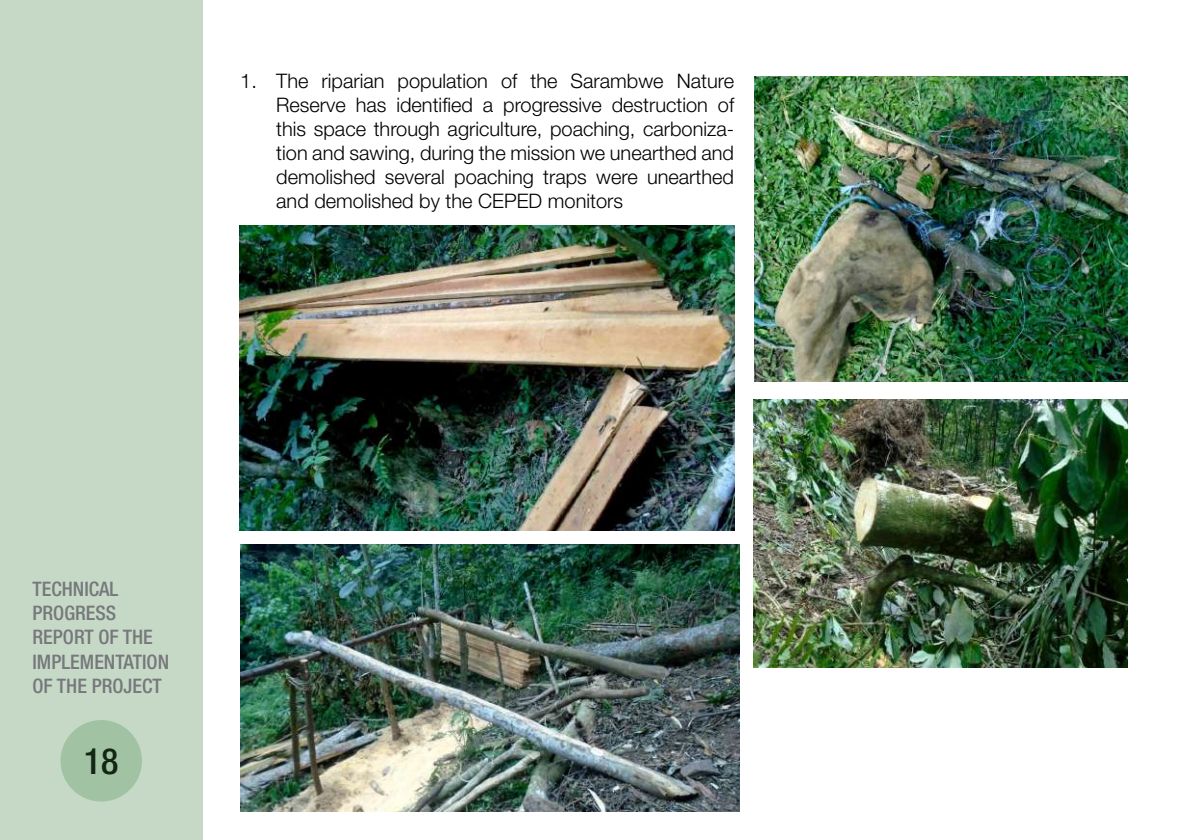
<style>
.page{position:relative;width:1191px;height:840px;background:#fff}
.page>*{position:absolute;margin:0;border:0;box-sizing:border-box;transform-origin:0 0}
.t1{font:500 condensed 36px "Helvetica Neue";color:#000}
.t2{font:300 20px/24px "Helvetica Neue";color:#000;text-align:justify}
.t3{font:500 condensed 20px/24px "Helvetica Neue";color:#76787b}
</style>
<div class="page">
<img style="left:240px;top:225px;width:494px;height:305px">
<img style="left:754px;top:400px;width:373px;height:267px">
<img style="left:754px;top:76px;width:373px;height:305px">
<img style="left:240px;top:544px;width:499px;height:267px">
<div style="left:0;top:0;width:202px;height:839px;background:#c6d9c6"></div>
<p class="t2" style="left:276px;top:68px;width:459px;text-indent:-36px">1. The riparian population of the Sarambwe Nature Reserve has identified a progressive destruction of this space through agriculture, poaching, carboniza&shy;tion and sawing, during the mission we unearthed and demolished several poaching traps were unearthed and demolished by the CEPED monitors</p>
<p class="t3" style="left:33px;top:576px;width:138px">TECHNICAL<br>PROGRESS<br>REPORT OF THE<br>IMPLEMENTATION<br>OF THE PROJECT</p>
<h1 class="t1" style="left:84px;top:739px;width:36px">18</h1>
</div>
